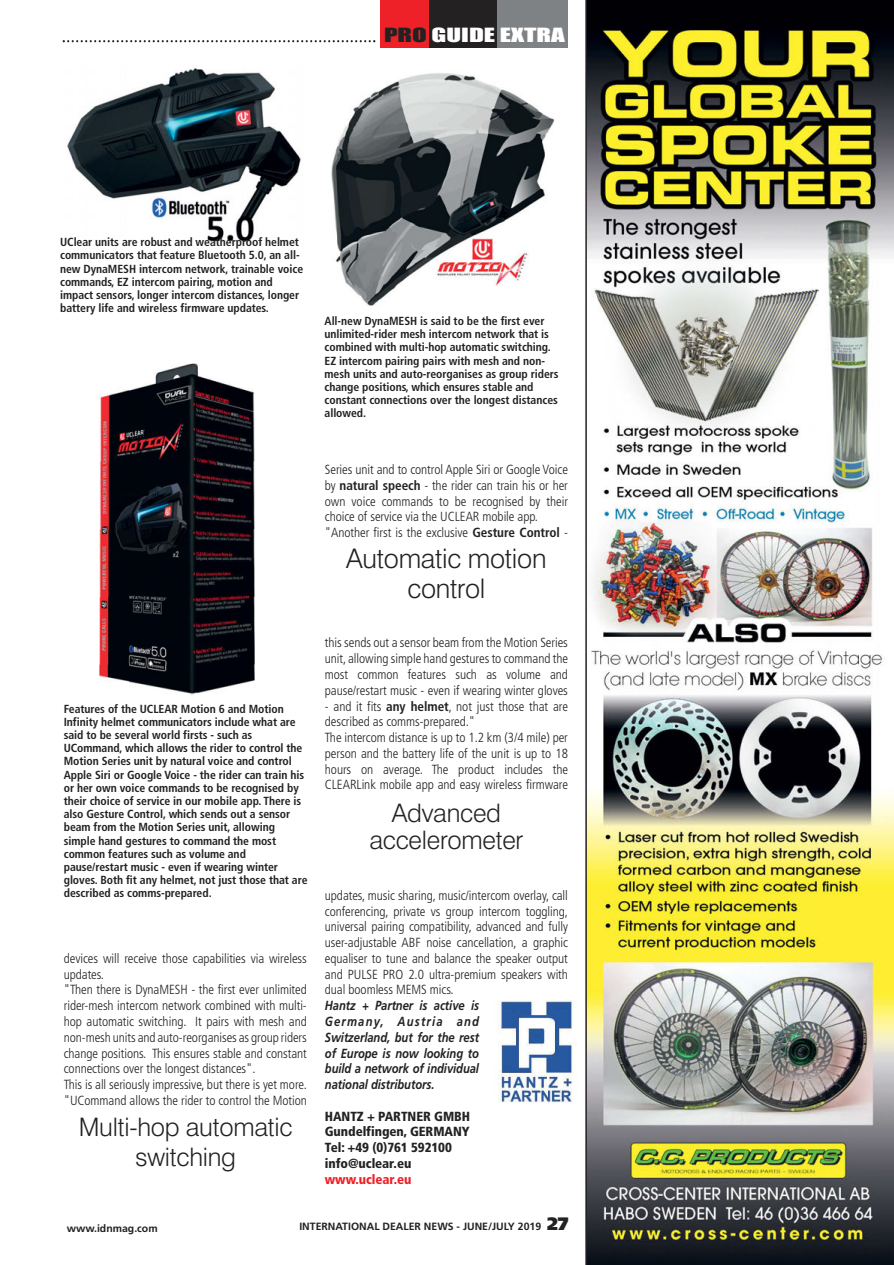
<style>
.page{position:relative;width:894px;height:1265px;background:#fff}
.page>*{position:absolute;margin:0;border:0;box-sizing:border-box;transform-origin:0 0}
.t1{font:300 27px/30px "Swiss 721 BT";letter-spacing:-.01em;color:#232122;text-align:center}
.t2{font:300 25.5px/30px "Swiss 721 BT";letter-spacing:-.01em;color:#232122;text-align:center}
.t3{font:18px "Impact";color:#fff;scale:1.5 1}
.t4{font:300 condensed 13.2px/15.8px "Frutiger";letter-spacing:-.005em;color:#232122}
.t5{font:900 condensed 13.2px/15.8px "Frutiger";letter-spacing:-.005em;color:#232122}
.t6{font:700 condensed 11.7px/13.2px "Frutiger";letter-spacing:-.005em;color:#232122}
.t7{font:700 10.5px "Frutiger";color:#232122}
.s1{color:#232122}
.s2{font-weight:700}
.s3{font-weight:700;font-style:italic;font-stretch:normal}
.s4{color:#ed2127}
.s5{font-weight:900;font-size:18px}
</style>
<div class="page">
<div style="left:380px;top:0;width:54px;height:48px;background:#ed2127"></div>
<div style="left:429px;top:0;width:69px;height:48px;background:#232122"></div>
<div style="left:498px;top:0;width:70px;height:48px;background:#7f8285"></div>
<svg style="left:63px;top:40px;width:312px;height:2px"></svg>
<img style="left:331px;top:73px;width:223px;height:233px">
<img style="left:99px;top:363px;width:156px;height:332px">
<img style="left:67px;top:68px;width:234px;height:174px">
<img style="left:498px;top:1000px;width:76px;height:103px">
<img style="left:585px;top:0;width:309px;height:1264px">
<p class="t3" style="left:384px;top:24px;width:122px"><span class="s1">PRO</span> GUIDE EXTRA</p>
<p class="t6" style="left:60px;top:236px;width:245px">UClear units are robust and weatherproof helmet communicators that feature Bluetooth 5.0, an all&shy;new DynaMESH intercom network, trainable voice commands, EZ intercom pairing, motion and impact sensors, longer intercom distances, longer battery life and wireless firmware updates.</p>
<p class="t6" style="left:325px;top:315px;width:235px">All-new DynaMESH is said to be the first ever unlimited-rider mesh intercom network that is combined with multi-hop automatic switching.<br>EZ intercom pairing pairs with mesh and non&shy;mesh units and auto-reorganises as group riders change positions, which ensures stable and constant connections over the longest distances allowed.</p>
<p class="t6" style="left:64px;top:703px;width:245px">Features of the UCLEAR Motion 6 and Motion Infinity helmet communicators include what are said to be several world firsts - such as UCommand, which allows the rider to control the Motion Series unit by natural voice and control Apple Siri or Google Voice - the rider can train his or her own voice commands to be recognised by their choice of service in our mobile app. There is also Gesture Control, which sends out a sensor beam from the Motion Series unit, allowing simple hand gestures to command the most common features such as volume and pause/restart music - even if wearing winter gloves. Both fit any helmet, not just those that are described as comms-prepared.</p>
<p class="t4" style="left:64px;top:951px;width:245px">devices will receive those capabilities via wireless updates.<br>"Then there is DynaMESH - the first ever unlimited rider-mesh intercom network combined with multi&shy;hop automatic switching. It pairs with mesh and non-mesh units and auto-reorganises as group riders change positions. This ensures stable and constant connections over the longest distances".<br>This is all seriously impressive, but there is yet more. "UCommand allows the rider to control the Motion</p>
<p class="t2" style="left:79px;top:1114px;width:215px">Multi-hop automatic switching</p>
<p class="t4" style="left:325px;top:462px;width:245px">Series unit and to control Apple Siri or Google Voice by <span class="s2">natural speech</span> - the rider can train his or her own voice commands to be recognised by their choice of service via the UCLEAR mobile app. "Another first is the exclusive <span class="s2">Gesture Control</span> -</p>
<p class="t1" style="left:346px;top:546px;width:202px">Automatic motion control</p>
<p class="t4" style="left:325px;top:636px;width:245px;text-align:justify">this sends out a sensor beam from the Motion Series unit, allowing simple hand gestures to command the most common features such as volume and pause/restart music - even if wearing winter gloves</p>
<p class="t4" style="left:325px;top:699px;width:245px">- and it fits <span class="s2">any helmet</span>, not just those that are described as comms-prepared."<br>The intercom distance is up to 1.2 km (3/4 mile) per person and the battery life of the unit is up to 18 hours on average. The product includes the CLEARLink mobile app and easy wireless firmware</p>
<p class="t2" style="left:369px;top:802px;width:156px;line-height:27px">Advanced accelerometer</p>
<p class="t4" style="left:325px;top:888px;width:245px">updates, music sharing, music/intercom overlay, call conferencing, private vs group intercom toggling, universal pairing compatibility, advanced and fully user-adjustable ABF noise cancellation, a graphic equaliser to tune and balance the speaker output and PULSE PRO 2.0 ultra-premium speakers with dual boomless MEMS mics.<br><span class="s3">Hantz + Partner is active is<br>Germany, Austria and<br>Switzerland, but for the rest<br>of Europe is now looking to<br>build a network of individual<br>national distributors.</span></p>
<p class="t5" style="left:325px;top:1109px;width:147px">HANTZ + PARTNER GMBH<br>Gundelfingen, GERMANY<br>Tel: +49 (0)761 592100 info@uclear.eu <span class="s4">www.uclear.eu</span></p>
<p class="t7" style="left:67px;top:1223px;width:93px">www.idnmag.com</p>
<p class="t7" style="left:299px;top:1222px;width:270px">INTERNATIONAL DEALER NEWS - JUNE/JULY 2019 <span class="s5">27</span></p>
</div>
